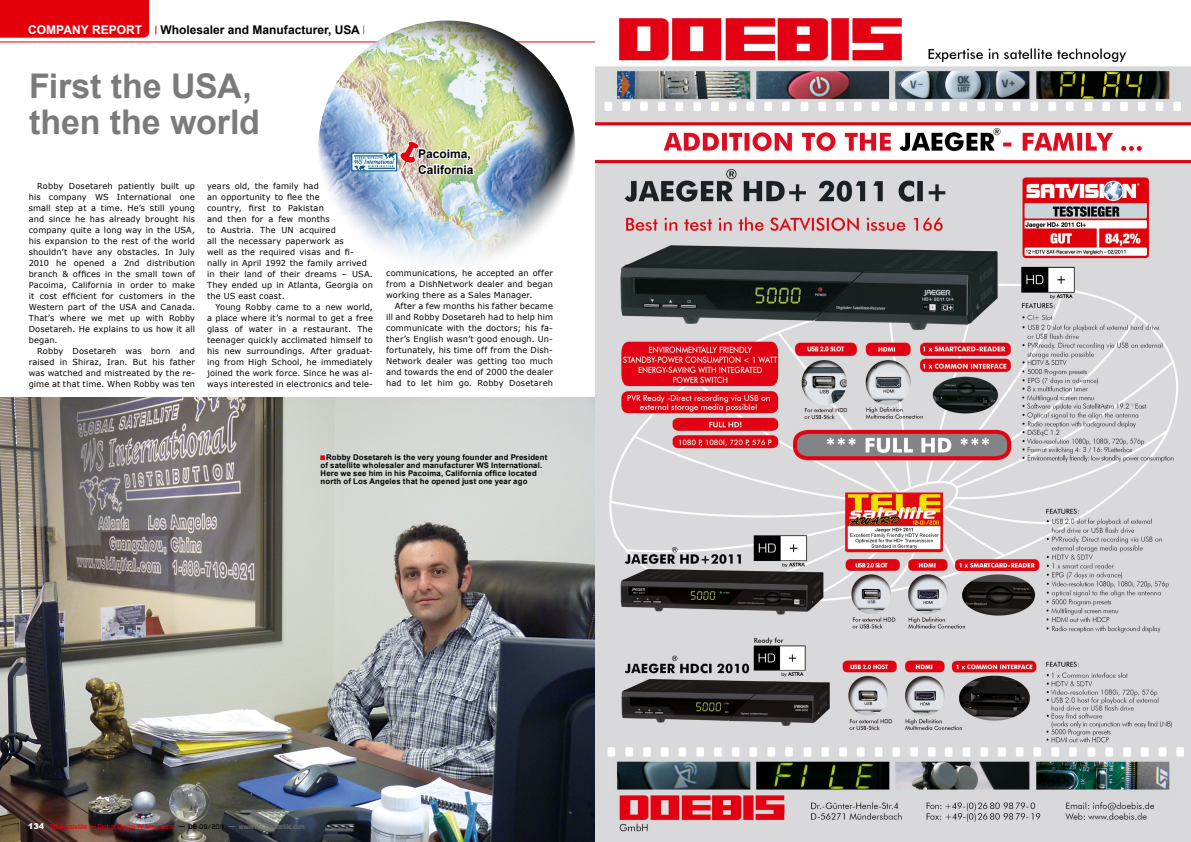
<style>
.page{position:relative;width:1191px;height:842px;background:#fff}
.page>*{position:absolute;margin:0;border:0;box-sizing:border-box;transform-origin:0 0}
.t1{font:700 34px/36px "Arial";letter-spacing:-.005em;color:#7a7b7a}
.t2{font:700 12px/15.8px "Arial";color:#000}
.t3{font:700 12px "Arial";color:#fff}
.t4{font:10px "Arial";color:#e3020a}
.t5{font:8.3px/11px "Verdana";letter-spacing:.015em;color:#000;text-align:justify}
.t6{font:700 7.8px/8px "Arial";letter-spacing:.02em;color:#000}
.t7{font:500 6.5px "Digital";color:#e3000b}
.s1{font-family:"Arial";font-weight:900;font-size:8px;color:#fff}
.s2{color:#000}
.s3{color:#7a7b7a}
</style>
<div class="page">
<img style="left:0;top:398px;width:595px;height:444px">
<hr style="left:0;top:42px;width:595px;height:1px;background:#e3000b">
<div style="left:0;top:0;width:149px;height:38px;background:#e3000b"></div>
<div style="left:317px;top:20px;width:259px;height:258px;background:#000;opacity:.91"></div>
<img style="left:354px;top:155px;width:36px;height:14px">
<img style="left:595px;top:17px;width:596px;height:825px">
<img style="left:390px;top:139px;width:86px;height:56px">
<h2 class="t3" style="left:28px;top:22px;width:115px">COMPANY REPORT</h2>
<h2 class="t2" style="left:160px;top:22px;width:201px">Wholesaler and Manufacturer, USA</h2>
<h1 class="t1" style="left:29px;top:69px;width:232px">First the USA, then the world</h1>
<p class="t5" style="left:29px;top:180px;width:168px;text-indent:9px">Robby Dosetareh patiently built up his company WS International one small step at a time. He’s still young and since he has already brought his company quite a long way in the USA, his expansion to the rest of the world shouldn’t have any obstacles. In July 2010 he opened a 2nd distribution branch &amp; offices in the small town of Pacoima, California in order to make it cost efficient for customers in the Western part of the USA and Canada.<br>That’s where we met up with Robby Dosetareh. He explains to us how it all began.</p>
<p class="t5" style="left:29px;top:345px;width:168px;text-indent:9px">Robby Dosetareh was born and raised in Shiraz, Iran. But his father was watched and mistreated by the re&shy;gime at that time. When Robby was ten</p>
<p class="t5" style="left:207px;top:180px;width:167px;text-align:left">years old, the family had<br>an opportunity to flee the<br>country, first to Pakistan<br>and then for a few months<br>to Austria. The UN acquired<br>all the necessary paperwork as<br>well as the required visas and fi&shy;nally in April 1992 the family arrived in their land of their dreams – USA.<br>They ended up in Atlanta, Georgia on the US east coast.</p>
<p class="t5" style="left:207px;top:301px;width:167px;text-indent:9px">Young Robby came to a new world, a place where it’s normal to get a free glass of water in a restaurant. The teenager quickly acclimated himself to his new surroundings. After graduat&shy;ing from High School, he immediately joined the work force. Since he was al&shy;ways interested in electronics and tele-</p>
<h2 class="t2" style="left:418px;top:146px;width:57px">Pacoima,<br>California</h2>
<p class="t5" style="left:386px;top:268px;width:168px">communications, he accepted an offer from a DishNetwork dealer and began working there as a Sales Manager.</p>
<p class="t5" style="left:386px;top:301px;width:168px;text-indent:9px">After a few months his father became ill and Robby Dosetareh had to help him communicate with the doctors; his fa&shy;ther’s English wasn’t good enough. Un&shy;fortunately, his time off from the Dish-Network dealer was getting too much and towards the end of 2000 the dealer had to let him go. Robby Dosetareh</p>
<p class="t6" style="left:320px;top:454px;width:228px;text-indent:6px">Robby Dosetareh is the very young founder and President of satellite wholesaler and manufacturer WS International.<br>Here we see him in his Pacoima, California office located north of Los Angeles that he opened just one year ago</p>
<p class="t4" style="left:320px;top:450px;width:8px">■</p>
<p class="t7" style="left:28px;top:823px;width:278px"><span class="s1">134</span> TELE-satellite — Global Digital TV Magazine <span class="s2">— 08-09/2011</span> <span class="s3">— www.TELE-satellite.com</span></p>
</div>
